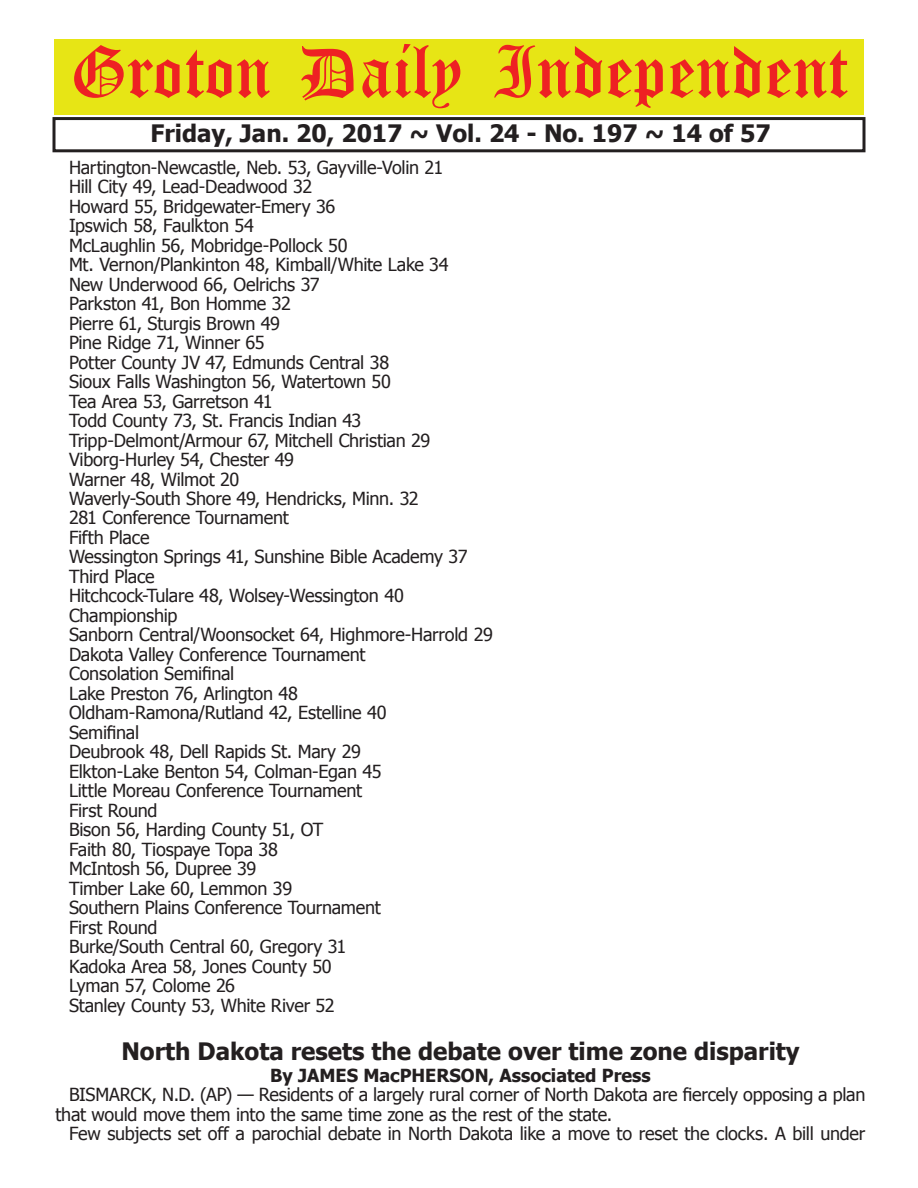
<style>
.page{position:relative;width:918px;height:1188px;background:#fff}
.page>*{position:absolute;margin:0;border:0;box-sizing:border-box;transform-origin:0 0}
.t1{font:54px "Old English Five";color:#ee2123}
.t2{font:700 24px "Tahoma";color:#231f20}
.t3{font:18px/19.5px "Tahoma";letter-spacing:-.015em;color:#231f20}
.t4{font:700 18px "Tahoma";color:#231f20}
</style>
<div class="page">
<div style="left:52px;top:117px;width:814px;height:35px;border:3px solid #231f20"></div>
<div style="left:54px;top:40px;width:810px;height:75px;background:#e7e515"></div>
<h1 class="t1" style="left:70px;top:47px;width:779px">Groton Daily Independent</h1>
<h2 class="t2" style="left:151px;top:116px;width:622px">Friday, Jan. 20, 2017 ~ Vol. 24 - No. 197 ~ 14 of 57</h2>
<p class="t3" style="left:69px;top:156px;width:425px">Hartington-Newcastle, Neb. 53, Gayville-Volin 21<br>Hill City 49, Lead-Deadwood 32<br>Howard 55, Bridgewater-Emery 36<br>Ipswich 58, Faulkton 54<br>McLaughlin 56, Mobridge-Pollock 50<br>Mt. Vernon/Plankinton 48, Kimball/White Lake 34<br>New Underwood 66, Oelrichs 37<br>Parkston 41, Bon Homme 32<br>Pierre 61, Sturgis Brown 49<br>Pine Ridge 71, Winner 65<br>Potter County JV 47, Edmunds Central 38<br>Sioux Falls Washington 56, Watertown 50<br>Tea Area 53, Garretson 41<br>Todd County 73, St. Francis Indian 43<br>Tripp-Delmont/Armour 67, Mitchell Christian 29<br>Viborg-Hurley 54, Chester 49<br>Warner 48, Wilmot 20<br>Waverly-South Shore 49, Hendricks, Minn. 32<br>281 Conference Tournament<br>Fifth Place<br>Wessington Springs 41, Sunshine Bible Academy 37<br>Third Place<br>Hitchcock-Tulare 48, Wolsey-Wessington 40<br>Championship<br>Sanborn Central/Woonsocket 64, Highmore-Harrold 29<br>Dakota Valley Conference Tournament<br>Consolation Semifinal<br>Lake Preston 76, Arlington 48<br>Oldham-Ramona/Rutland 42, Estelline 40<br>Semifinal<br>Deubrook 48, Dell Rapids St. Mary 29<br>Elkton-Lake Benton 54, Colman-Egan 45<br>Little Moreau Conference Tournament<br>First Round<br>Bison 56, Harding County 51, OT<br>Faith 80, Tiospaye Topa 38<br>McIntosh 56, Dupree 39<br>Timber Lake 60, Lemmon 39<br>Southern Plains Conference Tournament<br>First Round<br>Burke/South Central 60, Gregory 31<br>Kadoka Area 58, Jones County 50<br>Lyman 57, Colome 26<br>Stanley County 53, White River 52</p>
<h2 class="t2" style="left:121px;top:1035px;width:680px">North Dakota resets the debate over time zone disparity</h2>
<p class="t4" style="left:270px;top:1063px;width:382px">By JAMES MacPHERSON, Associated Press</p>
<p class="t3" style="left:56px;top:1084px;width:811px;text-indent:14px">BISMARCK, N.D. (AP) — Residents of a largely rural corner of North Dakota are fiercely opposing a plan that would move them into the same time zone as the rest of the state.</p>
<p class="t3" style="left:69px;top:1123px;width:798px">Few subjects set off a parochial debate in North Dakota like a move to reset the clocks. A bill under</p>
</div>
